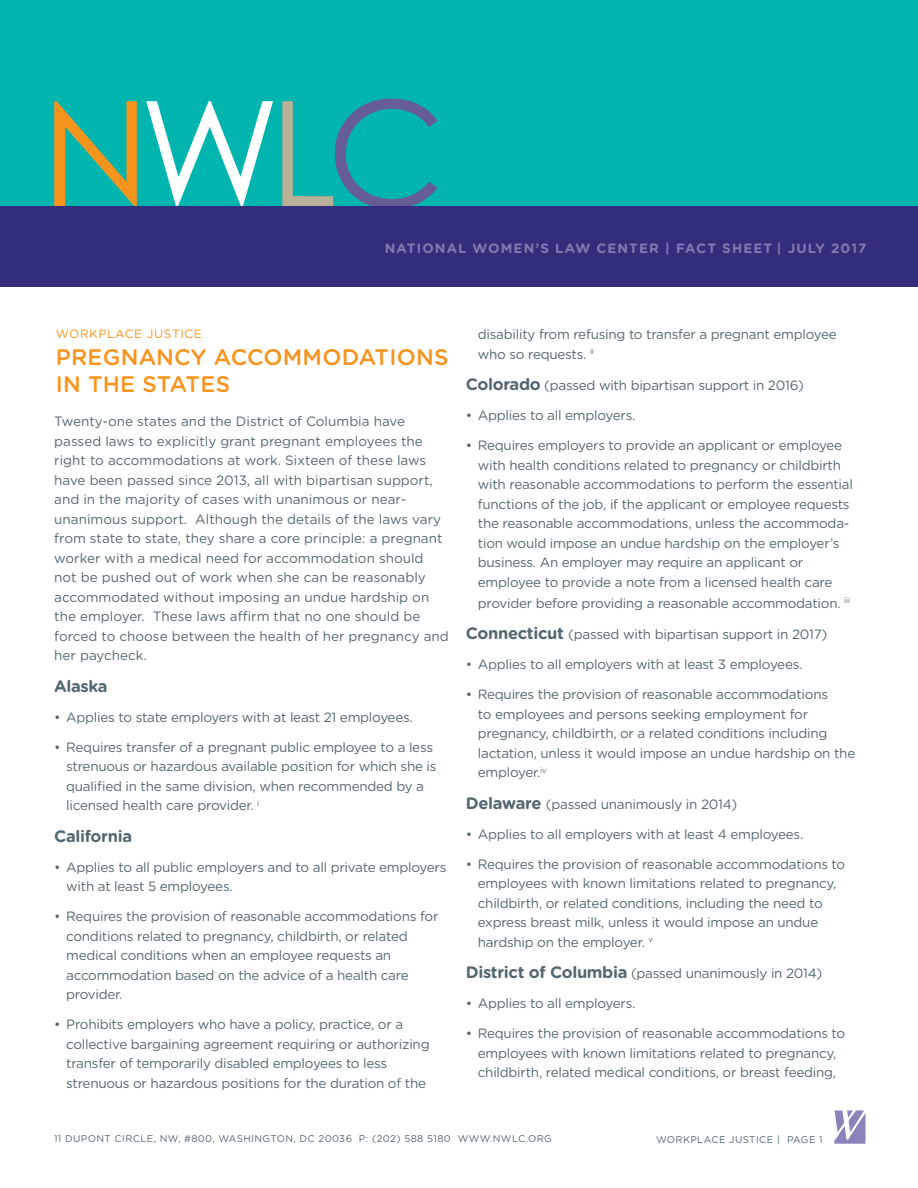
<style>
.page{position:relative;width:918px;height:1188px;background:#fff}
.page>*{position:absolute;margin:0;border:0;box-sizing:border-box;transform-origin:0 0}
.t1{font:500 22.5px/27px "Gotham Rounded";letter-spacing:.01em;color:#f7941e}
.t2{font:700 16.5px "Gotham Rounded";letter-spacing:-.02em;color:#546670}
.t3{font:13.5px/19.5px "Gotham Rounded";letter-spacing:-.02em;color:#546670}
.t4{font:13.5px/19.5px "Gotham Rounded";color:#546670}
.t5{font:700 13.5px "Gotham Rounded";letter-spacing:.08em;color:#8278b4}
.t6{font:12px "Gotham Rounded";letter-spacing:.05em;color:#f7941e}
.t7{font:9.75px "Gotham Rounded";letter-spacing:.04em;color:#546670}
.s1{font-weight:700;font-size:16.5px}
</style>
<div class="page">
<svg style="left:834px;top:1110px;width:32px;height:34px"></svg>
<div style="left:0;top:0;width:918px;height:287px;background:#00b5ad"></div>
<svg style="left:282px;top:99px;width:156px;height:107px"></svg>
<svg style="left:146px;top:101px;width:127px;height:105px"></svg>
<svg style="left:54px;top:101px;width:83px;height:105px"></svg>
<div style="left:0;top:206px;width:918px;height:81px;background:#332e7b"></div>
<p class="t5" style="left:385px;top:238px;width:442px">NATIONAL WOMEN’S LAW CENTER | FACT SHEET | JULY</p>
<p class="t5" style="left:858px;top:238px;width:10px">7</p>
<p class="t5" style="left:390px;top:238px;width:478px">NATIONAL WOMEN’S LAW CENTER | FACT SHEET | APR 2016</p>
<p class="t6" style="left:56px;top:325px;width:148px">WORKPLACE JUSTICE</p>
<h1 class="t1" style="left:56px;top:343px;width:394px">PREGNANCY ACCOMMODATIONS<br>IN THE STATES</h1>
<p class="t4" style="left:54px;top:411px;width:396px">Twenty-one states and the District of Columbia have passed laws to explicitly grant pregnant employees the right to accommodations at work. Sixteen of these laws have been passed since 2013, all with bipartisan support, and in the majority of cases with unanimous or near&shy;unanimous support. Although the details of the laws vary from state to state, they share a core principle: a pregnant worker with a medical need for accommodation should not be pushed out of work when she can be reasonably accommodated without imposing an undue hardship on the employer. These laws affirm that no one should be forced to choose between the health of her pregnancy and her paycheck.</p>
<p class="t2" style="left:54px;top:674px;width:55px">Alaska</p>
<p class="t3" style="left:54px;top:707px;width:360px">• Applies to state employers with at least 21 employees.</p>
<p class="t3" style="left:66px;top:737px;width:372px;text-indent:-12px">• Requires transfer of a pregnant public employee to a less strenuous or hazardous available position for which she is qualified in the same division, when recommended by a licensed health care provider. <sup>i</sup></p>
<p class="t2" style="left:54px;top:824px;width:79px">California</p>
<p class="t3" style="left:66px;top:857px;width:382px;text-indent:-12px">• Applies to all public employers and to all private employers with at least 5 employees.</p>
<p class="t3" style="left:66px;top:906px;width:374px;text-indent:-12px">• Requires the provision of reasonable accommodations for conditions related to pregnancy, childbirth, or related medical conditions when an employee requests an accommodation based on the advice of a health care provider.</p>
<p class="t3" style="left:66px;top:1014px;width:365px;text-indent:-12px">• Prohibits employers who have a policy, practice, or a collective bargaining agreement requiring or authorizing transfer of temporarily disabled employees to less strenuous or hazardous positions for the duration of the</p>
<p class="t3" style="left:478px;top:324px;width:360px">disability from refusing to transfer a pregnant employee who so requests. <sup>ii</sup></p>
<p class="t3" style="left:466px;top:375px;width:340px"><span class="s1">Colorado</span> (passed with bipartisan support in 2016)</p>
<p class="t3" style="left:466px;top:405px;width:171px">• Applies to all employers.</p>
<p class="t3" style="left:478px;top:435px;width:377px;text-indent:-12px">• Requires employers to provide an applicant or employee with health conditions related to pregnancy or childbirth with reasonable accommodations to perform the essential functions of the job, if the applicant or employee requests the reasonable accommodations, unless the accommoda&shy;tion would impose an undue hardship on the employer’s business. An employer may require an applicant or employee to provide a note from a licensed health care</p>
<p class="t3" style="left:478px;top:593px;width:374px">provider before providing a reasonable accommodation. <sup>iii</sup></p>
<p class="t3" style="left:466px;top:624px;width:363px"><span class="s1">Connecticut</span> (passed with bipartisan support in 2017)</p>
<p class="t3" style="left:466px;top:654px;width:338px">• Applies to all employers with at least 3 employees.</p>
<p class="t3" style="left:478px;top:684px;width:379px;text-indent:-12px">• Requires the provision of reasonable accommodations<br>to employees and persons seeking employment for pregnancy, childbirth, or a related conditions including lactation, unless it would impose an undue hardship on the employer.<sup>iv</sup></p>
<p class="t3" style="left:466px;top:794px;width:273px"><span class="s1">Delaware</span> (passed unanimously in 2014)</p>
<p class="t3" style="left:466px;top:824px;width:339px">• Applies to all employers with at least 4 employees.</p>
<p class="t3" style="left:478px;top:854px;width:369px;text-indent:-12px">• Requires the provision of reasonable accommodations to employees with known limitations related to pregnancy, childbirth, or related conditions, including the need to express breast milk, unless it would impose an undue hardship on the employer. <sup>v</sup></p>
<p class="t3" style="left:466px;top:963px;width:358px"><span class="s1">District of Columbia</span> (passed unanimously in 2014)</p>
<p class="t3" style="left:466px;top:993px;width:171px">• Applies to all employers.</p>
<p class="t3" style="left:466px;top:1023px;width:381px;text-align:center">• Requires the provision of reasonable accommodations to employees with known limitations related to pregnancy, childbirth, related medical conditions, or breast feeding,</p>
<p class="t7" style="left:54px;top:1132px;width:499px">11 DUPONT CIRCLE, NW, #800, WASHINGTON, DC 20036 P: (202) 588 5180 WWW.NWLC.ORG</p>
<p class="t7" style="left:656px;top:1133px;width:168px">WORKPLACE JUSTICE | PAGE 1</p>
</div>
